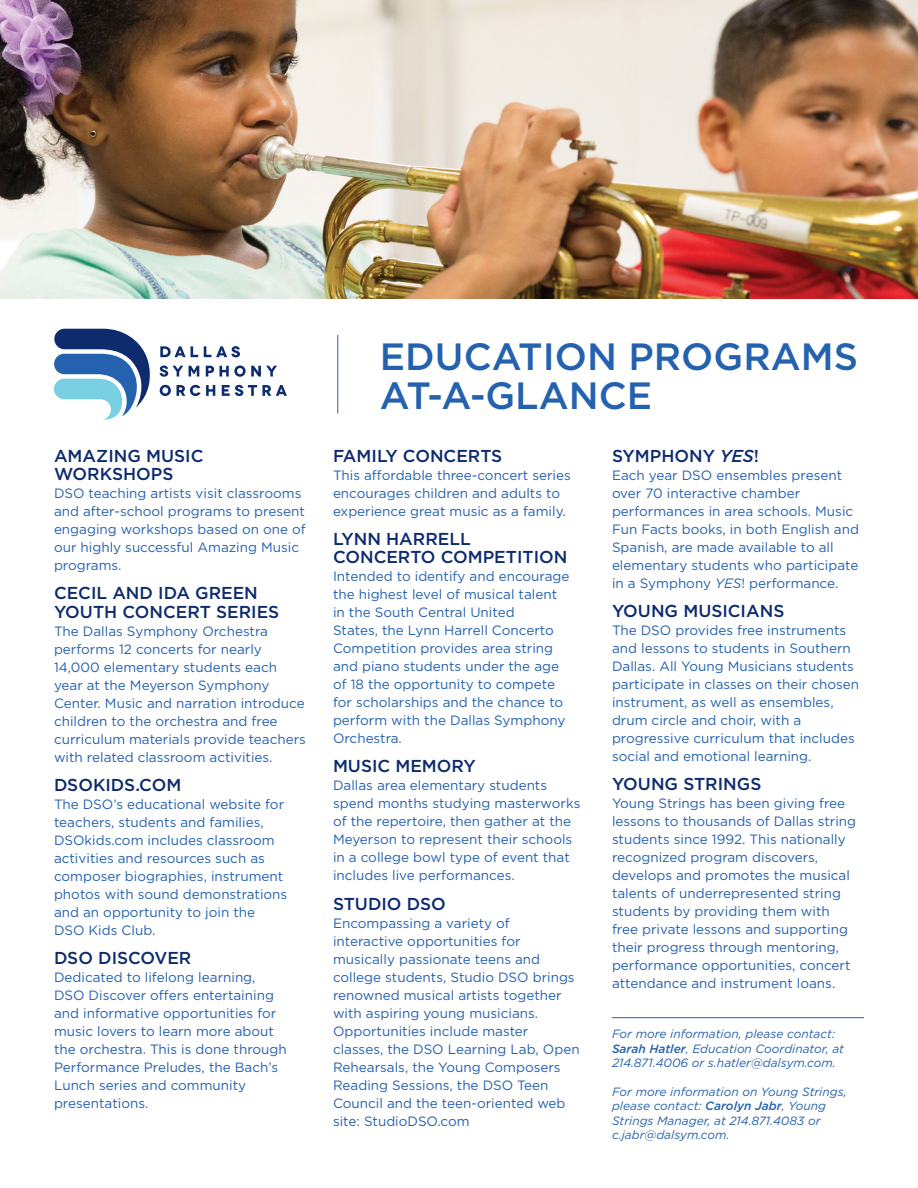
<style>
.page{position:relative;width:918px;height:1188px;background:#fff}
.page>*{position:absolute;margin:0;border:0;box-sizing:border-box;transform-origin:0 0}
.t1{font:500 37.95px "Gotham";color:#2461ae}
.Heading{font:500 17.25px/18.3px "Gotham";color:#0d2b6d}
.t2{font:13.5px/18px "Gotham";color:#2461ae}
._3_-_Italic_Footnote{font:italic 12px/14.4px "Gotham";color:#2461ae}
.s1{font-style:italic}
.s2{font-weight:500}
</style>
<div class="page">
<hr style="left:612px;top:1017px;width:252px;height:1px;background:#2461ae">
<img style="left:0;top:0;width:918px;height:298px">
<svg style="left:160px;top:346px;width:38px;height:11px"></svg>
<svg style="left:204px;top:346px;width:36px;height:11px"></svg>
<svg style="left:159px;top:365px;width:24px;height:12px"></svg>
<svg style="left:189px;top:366px;width:10px;height:11px"></svg>
<svg style="left:206px;top:366px;width:8px;height:11px"></svg>
<svg style="left:220px;top:365px;width:57px;height:12px"></svg>
<svg style="left:160px;top:385px;width:11px;height:11px"></svg>
<svg style="left:177px;top:385px;width:38px;height:11px"></svg>
<svg style="left:222px;top:385px;width:65px;height:11px"></svg>
<svg style="left:54px;top:329px;width:96px;height:91px"></svg>
<hr style="left:338px;top:335px;width:1px;height:78px;background:#2461ae">
<p class="Heading" style="left:54px;top:446px;width:151px">AMAZING MUSIC<br>WORKSHOPS</p>
<p class="t2" style="left:54px;top:484px;width:253px">DSO teaching artists visit classrooms and after-school programs to present engaging workshops based on one of our highly successful Amazing Music programs.</p>
<p class="Heading" style="left:54px;top:584px;width:227px">CECIL AND IDA GREEN<br>YOUTH CONCERT SERIES</p>
<p class="t2" style="left:54px;top:622px;width:253px">The Dallas Symphony Orchestra performs 12 concerts for nearly 14,000 elementary students each year at the Meyerson Symphony Center. Music and narration introduce children to the orchestra and free curriculum materials provide teachers with related classroom activities.</p>
<p class="Heading" style="left:54px;top:775px;width:129px">DSOKIDS.COM</p>
<p class="t2" style="left:54px;top:795px;width:235px">The DSO’s educational website for teachers, students and families, DSOkids.com includes classroom activities and resources such as composer biographies, instrument photos with sound demonstrations and an opportunity to join the</p>
<p class="t2" style="left:54px;top:921px;width:103px">DSO Kids Club.</p>
<p class="Heading" style="left:54px;top:948px;width:139px">DSO DISCOVER</p>
<p class="t2" style="left:54px;top:968px;width:234px">Dedicated to lifelong learning,<br>DSO Discover offers entertaining and informative opportunities for music lovers to learn more about the orchestra. This is done through<br>Performance Preludes, the Bach’s<br>Lunch series and community presentations.</p>
<p class="t1" style="left:380px;top:331px;width:480px">EDUCATION PROGRAMS</p>
<p class="t1" style="left:380px;top:371px;width:274px">AT-A-GLANCE</p>
<p class="Heading" style="left:333px;top:446px;width:171px">FAMILY CONCERTS</p>
<p class="t2" style="left:333px;top:466px;width:239px">This affordable three-concert series encourages children and adults to experience great music as a family.</p>
<p class="Heading" style="left:333px;top:529px;width:236px">LYNN HARRELL<br>CONCERTO COMPETITION</p>
<p class="t2" style="left:333px;top:567px;width:238px">Intended to identify and encourage the highest level of musical talent in the South Central United<br>States, the Lynn Harrell Concerto<br>Competition provides area string and piano students under the age of 18 the opportunity to compete for scholarships and the chance to perform with the Dallas Symphony<br>Orchestra.</p>
<p class="Heading" style="left:333px;top:757px;width:145px">MUSIC MEMORY</p>
<p class="t2" style="left:333px;top:776px;width:249px">Dallas area elementary students spend months studying masterworks of the repertoire, then gather at the Meyerson to represent their schools in a college bowl type of event that includes live performances.</p>
<p class="Heading" style="left:333px;top:894px;width:114px">STUDIO DSO</p>
<p class="t2" style="left:333px;top:913px;width:248px">Encompassing a variety of interactive opportunities for musically passionate teens and college students, Studio DSO brings renowned musical artists together with aspiring young musicians.<br>Opportunities include master classes, the DSO Learning Lab, Open<br>Rehearsals, the Young Composers<br>Reading Sessions, the DSO Teen<br>Council and the teen-oriented web site: StudioDSO.com</p>
<p class="Heading" style="left:612px;top:446px;width:149px">SYMPHONY <span class="s1">YES</span>!</p>
<p class="t2" style="left:612px;top:466px;width:249px">Each year DSO ensembles present over 70 interactive chamber performances in area schools. Music Fun Facts books, in both English and Spanish, are made available to all elementary students who participate in a Symphony <span class="s1">YES</span>! performance.</p>
<p class="Heading" style="left:612px;top:601px;width:174px">YOUNG MUSICIANS</p>
<p class="t2" style="left:612px;top:621px;width:249px">The DSO provides free instruments and lessons to students in Southern Dallas. All Young Musicians students participate in classes on their chosen instrument, as well as ensembles, drum circle and choir, with a progressive curriculum that includes social and emotional learning.</p>
<p class="Heading" style="left:612px;top:775px;width:151px">YOUNG STRINGS</p>
<p class="t2" style="left:612px;top:794px;width:246px">Young Strings has been giving free lessons to thousands of Dallas string students since 1992. This nationally recognized program discovers, develops and promotes the musical talents of underrepresented string students by providing them with free private lessons and supporting their progress through mentoring, performance opportunities, concert attendance and instrument loans.</p>
<p class="_3_-_Italic_Footnote" style="left:612px;top:1027px;width:234px">For more information, please contact:<br><span class="s2">Sarah Hatler</span>, Education Coordinator, at<br>214.871.4006 or s.hatler@dalsym.com.</p>
<p class="_3_-_Italic_Footnote" style="left:612px;top:1084px;width:236px">For more information on Young Strings, please contact: <span class="s2">Carolyn Jabr</span>, Young Strings Manager, at 214.871.4083 or c.jabr@dalsym.com.</p>
</div>
